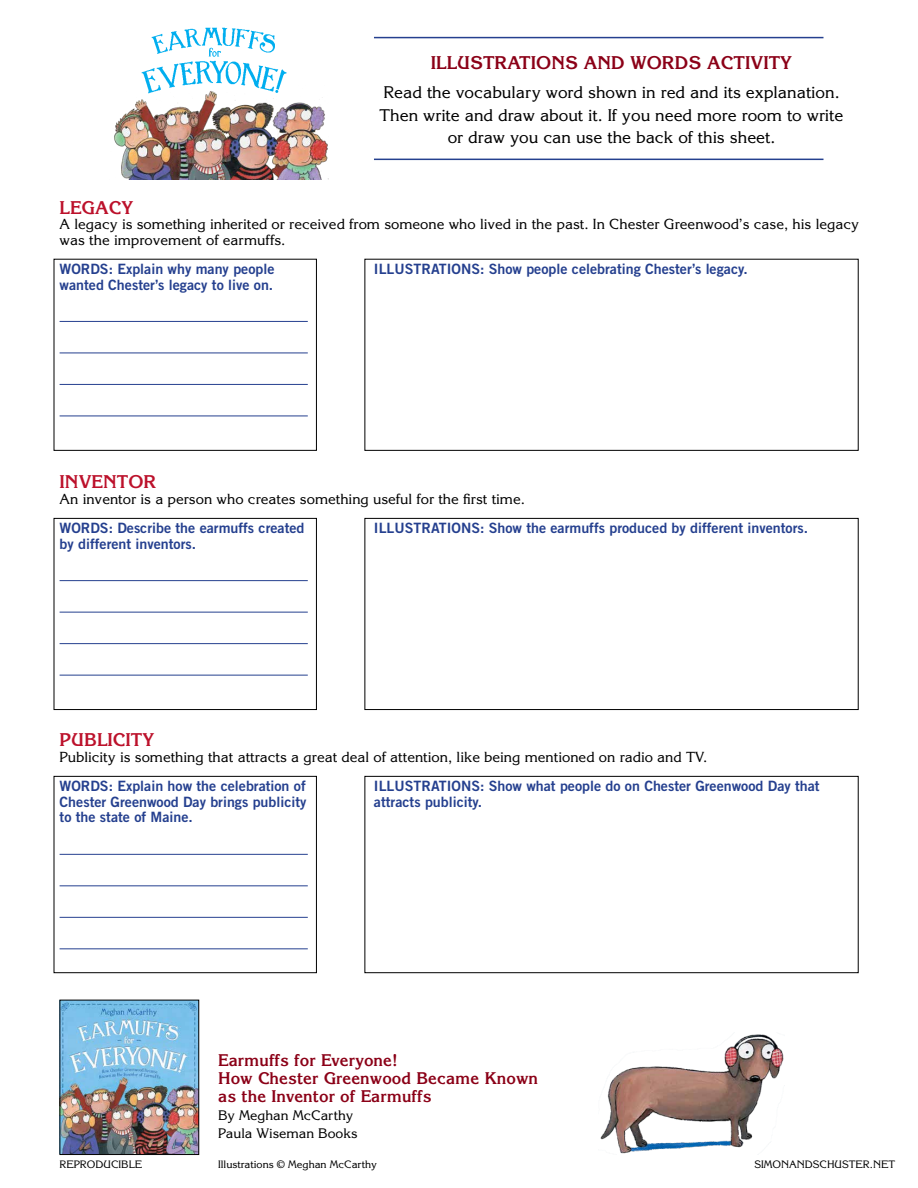
<style>
.page{position:relative;width:918px;height:1188px;background:#fff}
.page>*{position:absolute;margin:0;border:0;box-sizing:border-box;transform-origin:0 0}
.t1{font:700 18px "Korinna Std";color:#8b0017}
.t2{font:700 18px "Korinna Std";color:#bc112b}
.t3{font:16.5px/22.5px "Korinna Std";color:#000;text-align:center}
.t4{font:700 16.5px/18px "Korinna Std";color:#8b0017}
.t5{font:14.25px/15.8px "Trade Gothic LT Std Bd 2";color:#25408f}
.t6{font:14.25px/15.8px "Korinna Std";color:#000}
.t7{font:13.5px/18px "Korinna Std";color:#000}
.t8{font:10.5px "Korinna Std";color:#000}
</style>
<div class="page">
<img style="left:62px;top:1002px;width:135px;height:151px">
<div style="left:60px;top:1000px;width:139px;height:155px;border:1px solid #000"></div>
<hr style="left:374px;top:159px;width:449px;height:1px;background:#25408f">
<hr style="left:374px;top:37px;width:449px;height:1px;background:#25408f">
<img style="left:141px;top:27px;width:146px;height:59px">
<img style="left:114px;top:86px;width:214px;height:93px">
<hr style="left:60px;top:321px;width:248px;height:1px;background:#25408f">
<hr style="left:60px;top:353px;width:248px;height:1px;background:#25408f">
<hr style="left:60px;top:384px;width:248px;height:1px;background:#25408f">
<hr style="left:60px;top:416px;width:248px;height:1px;background:#25408f">
<hr style="left:60px;top:580px;width:248px;height:1px;background:#25408f">
<hr style="left:60px;top:612px;width:248px;height:1px;background:#25408f">
<hr style="left:60px;top:643px;width:248px;height:1px;background:#25408f">
<hr style="left:60px;top:675px;width:248px;height:1px;background:#25408f">
<hr style="left:60px;top:854px;width:248px;height:1px;background:#25408f">
<hr style="left:60px;top:885px;width:248px;height:1px;background:#25408f">
<hr style="left:60px;top:917px;width:248px;height:1px;background:#25408f">
<hr style="left:60px;top:948px;width:248px;height:1px;background:#25408f">
<div style="left:54px;top:259px;width:263px;height:192px;border:1px solid #000"></div>
<div style="left:54px;top:518px;width:263px;height:192px;border:1px solid #000"></div>
<div style="left:54px;top:776px;width:263px;height:197px;border:1px solid #000"></div>
<div style="left:364px;top:259px;width:495px;height:192px;border:1px solid #000"></div>
<div style="left:364px;top:518px;width:495px;height:192px;border:1px solid #000"></div>
<div style="left:364px;top:776px;width:495px;height:197px;border:1px solid #000"></div>
<img style="left:600px;top:1034px;width:184px;height:120px">
<p class="t1" style="left:431px;top:52px;width:363px">ILLUSTRATIONS AND WORDS ACTIVITY</p>
<p class="t3" style="left:380px;top:81px;width:465px">Read the vocabulary word shown in red and its explanation.<br>Then write and draw about it. If you need more room to write or draw you can use the back of this sheet.</p>
<p class="t2" style="left:60px;top:196px;width:75px">LEGACY</p>
<p class="t6" style="left:60px;top:216px;width:801px">A legacy is something inherited or received from someone who lived in the past. In Chester Greenwood’s case, his legacy was the improvement of earmuffs.</p>
<p class="t5" style="left:60px;top:261px;width:216px">WORDS: Explain why many people wanted Chester’s legacy to live on.</p>
<p class="t5" style="left:374px;top:261px;width:375px">ILLUSTRATIONS: Show people celebrating Chester’s legacy.</p>
<p class="t2" style="left:60px;top:471px;width:98px">INVENTOR</p>
<p class="t6" style="left:60px;top:491px;width:467px">An inventor is a person who creates something useful for the first time.</p>
<p class="t5" style="left:60px;top:520px;width:246px">WORDS: Describe the earmuffs created by different inventors.</p>
<p class="t5" style="left:374px;top:520px;width:436px">ILLUSTRATIONS: Show the earmuffs produced by different inventors.</p>
<p class="t2" style="left:60px;top:729px;width:96px">PUBLICITY</p>
<p class="t6" style="left:60px;top:749px;width:649px">Publicity is something that attracts a great deal of attention, like being mentioned on radio and TV.</p>
<p class="t5" style="left:60px;top:778px;width:248px;text-align:justify">WORDS: Explain how the celebration of Chester Greenwood Day brings publicity to the state of Maine.</p>
<p class="t5" style="left:374px;top:778px;width:447px">ILLUSTRATIONS: Show what people do on Chester Greenwood Day that attracts publicity.</p>
<p class="t4" style="left:218px;top:1051px;width:321px">Earmuffs for Everyone!<br>How Chester Greenwood Became Known as the Inventor of Earmuffs</p>
<p class="t7" style="left:218px;top:1106px;width:141px">By Meghan McCarthy<br>Paula Wiseman Books</p>
<p class="t8" style="left:60px;top:1158px;width:84px">REPRODUCIBLE</p>
<p class="t8" style="left:218px;top:1158px;width:160px">Illustrations © Meghan McCarthy</p>
<p class="t8" style="left:754px;top:1158px;width:142px">SIMONANDSCHUSTER.NET</p>
</div>
